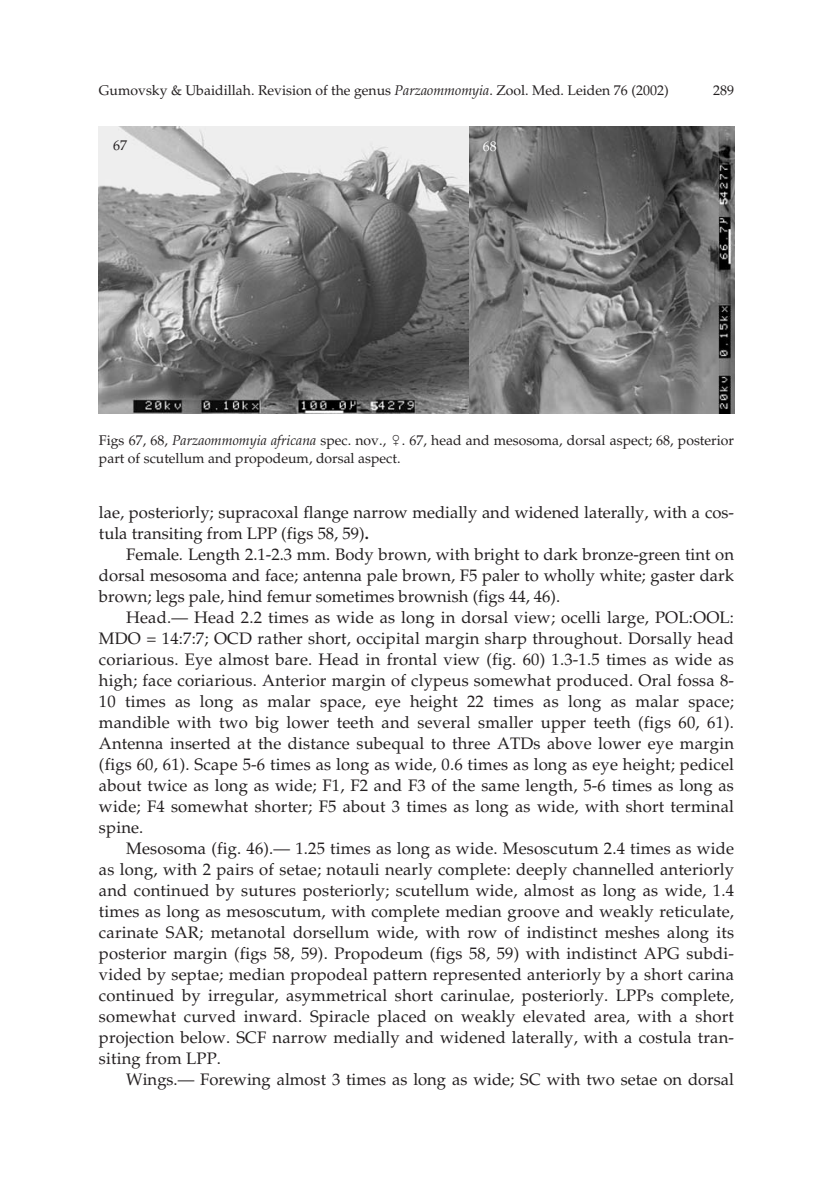
<style>
.page{position:relative;width:833px;height:1201px;background:#fff}
.page>*{position:absolute;margin:0;border:0;box-sizing:border-box;transform-origin:0 0}
.t1{font:16.62px/21px "Palatino";color:#231f20;text-align:justify}
.t2{font:14px/18.4px "Palatino";color:#231f20}
.t3{font:14px "Palatino";color:#fff}
.s1{font-style:italic}
.s2{font-family:"Universal Newswith Comm Pi"}
.s3{font-weight:700}
</style>
<div class="page">
<svg style="left:98px;top:126px;width:637px;height:288px;background:#7f7f7f"></svg>
<p class="t2" style="left:99px;top:82px;width:571px">Gumovsky &amp; Ubaidillah. Revision of the genus <span class="s1">Parzaommomyia</span>. Zool. Med. Leiden 76 (2002)</p>
<p class="t2" style="left:713px;top:82px;width:22px">289</p>
<p class="t2" style="left:113px;top:137px;width:15px">67</p>
<p class="t3" style="left:483px;top:141px;width:15px">68</p>
<p class="t2" style="left:99px;top:432px;width:636px">Figs 67, 68, <span class="s1">Parzaommomyia africana</span> spec. nov., <span class="s2">-</span>. 67, head and mesosoma, dorsal aspect; 68, posterior part of scutellum and propodeum, dorsal aspect.</p>
<p class="t1" style="left:99px;top:504px;width:636px">lae, posteriorly; supracoxal flange narrow medially and widened laterally, with a cos&shy;tula transiting from LPP (figs 58, 59)<span class="s3">.</span></p>
<p class="t1" style="left:99px;top:546px;width:636px;text-indent:27px">Female<span class="s1">.</span> Length 2.1-2.3 mm. Body brown, with bright to dark bronze-green tint on dorsal mesosoma and face; antenna pale brown, F5 paler to wholly white; gaster dark brown; legs pale, hind femur sometimes brownish (figs 44, 46).</p>
<p class="t1" style="left:99px;top:609px;width:637px;text-indent:27px">Head.— Head 2.2 times as wide as long in dorsal view; ocelli large, POL:OOL:<br>MDO = 14:7:7; OCD rather short, occipital margin sharp throughout. Dorsally head coriarious. Eye almost bare. Head in frontal view (fig. 60) 1.3-1.5 times as wide as high; face coriarious. Anterior margin of clypeus somewhat produced. Oral fossa 8- 10 times as long as malar space, eye height 22 times as long as malar space; mandible with two big lower teeth and several smaller upper teeth (figs 60, 61).<br>Antenna inserted at the distance subequal to three ATDs above lower eye margin (figs 60, 61). Scape 5-6 times as long as wide, 0.6 times as long as eye height; pedicel about twice as long as wide; F1, F2 and F3 of the same length, 5-6 times as long as wide; F4 somewhat shorter; F5 about 3 times as long as wide, with short terminal spine.</p>
<p class="t1" style="left:99px;top:840px;width:637px;text-indent:27px">Mesosoma (fig. 46).— 1.25 times as long as wide. Mesoscutum 2.4 times as wide as long, with 2 pairs of setae; notauli nearly complete: deeply channelled anteriorly and continued by sutures posteriorly; scutellum wide, almost as long as wide, 1.4 times as long as mesoscutum, with complete median groove and weakly reticulate, carinate SAR; metanotal dorsellum wide, with row of indistinct meshes along its posterior margin (figs 58, 59). Propodeum (figs 58, 59) with indistinct APG subdi&shy;vided by septae; median propodeal pattern represented anteriorly by a short carina continued by irregular, asymmetrical short carinulae, posteriorly. LPPs complete, somewhat curved inward. Spiracle placed on weakly elevated area, with a short projection below. SCF narrow medially and widened laterally, with a costula tran&shy;siting from LPP.</p>
<p class="t1" style="left:126px;top:1071px;width:609px">Wings.— Forewing almost 3 times as long as wide; SC with two setae on dorsal</p>
</div>
